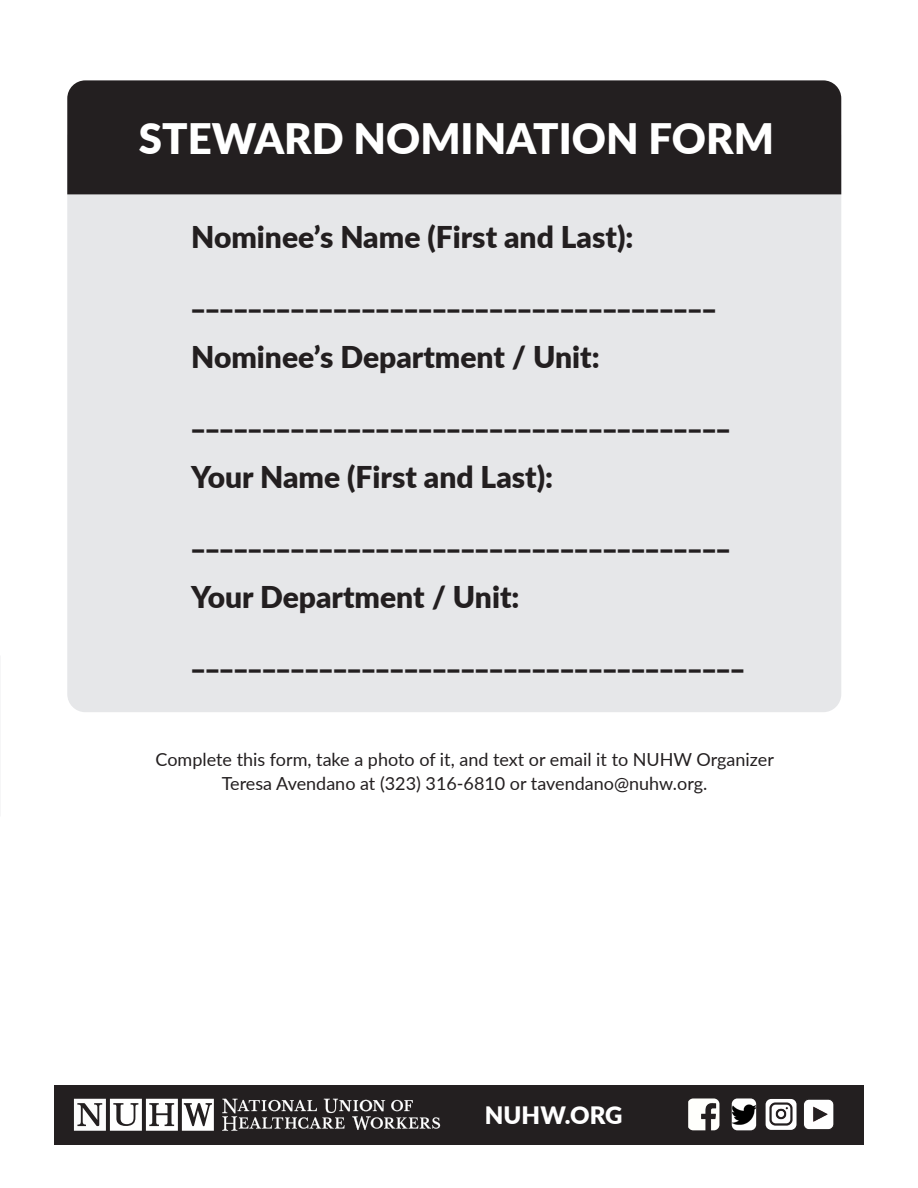
<style>
.page{position:relative;width:918px;height:1188px;background:#fff}
.page>*{position:absolute;margin:0;border:0;box-sizing:border-box;transform-origin:0 0}
.t1{font:900 42px "Lato";color:#fff}
.t2{font:900 30px "Lato";color:#231f20}
.t3{font:900 24px "Lato";color:#fff}
.t4{font:18px/24px "Lato";color:#231f20;text-align:center}
</style>
<div class="page">
<div style="left:54px;top:1086px;width:810px;height:59px;background:#231f20"></div>
<svg style="left:222px;top:1099px;width:218px;height:32px"></svg>
<svg style="left:74px;top:1099px;width:140px;height:32px"></svg>
<div style="left:67px;top:194px;width:774px;height:518px;background:#e6e7e9"></div>
<div style="left:67px;top:80px;width:774px;height:114px;background:#231f20"></div>
<img style="left:688px;top:1098px;width:31px;height:32px">
<div style="left:732px;top:1098px;width:24px;height:32px;background:#fff;border-radius:6px"></div>
<img style="left:732px;top:1102px;width:24px;height:23px">
<img style="left:766px;top:1099px;width:31px;height:31px">
<img style="left:805px;top:1101px;width:27px;height:27px">
<div style="left:803px;top:1099px;width:31px;height:31px;border:1px solid #231f20;border-radius:6px"></div>
<p class="t1" style="left:139px;top:107px;width:637px">STEWARD NOMINATION FORM</p>
<p class="t2" style="left:191px;top:215px;width:444px">Nominee’s Name (First and Last):</p>
<p class="t2" style="left:191px;top:275px;width:527px">_____________________________________</p>
<p class="t2" style="left:191px;top:335px;width:410px">Nominee’s Department / Unit:</p>
<p class="t2" style="left:191px;top:395px;width:541px">______________________________________</p>
<p class="t2" style="left:191px;top:455px;width:363px">Your Name (First and Last):</p>
<p class="t2" style="left:191px;top:515px;width:541px">______________________________________</p>
<p class="t2" style="left:191px;top:575px;width:330px">Your Department / Unit:</p>
<p class="t2" style="left:191px;top:635px;width:555px">_______________________________________</p>
<p class="t4" style="left:156px;top:747px;width:620px">Complete this form, take a photo of it, and text or email it to NUHW Organizer<br>Teresa Avendano at (323) 316-6810 or tavendano@nuhw.org.</p>
<p class="t3" style="left:485px;top:1097px;width:139px">NUHW.ORG</p>
</div>
